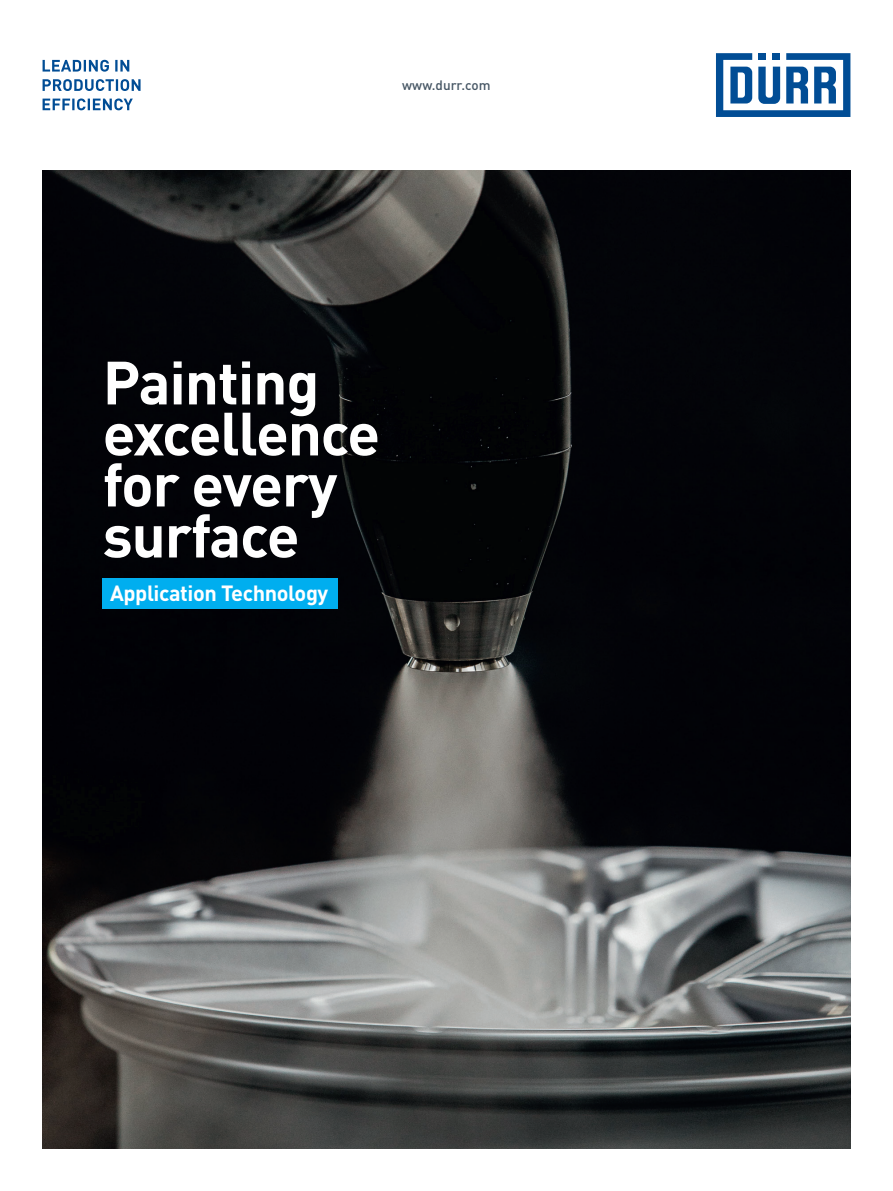
<style>
.page{position:relative;width:893px;height:1191px;background:#fff}
.page>*{position:absolute;margin:0;border:0;box-sizing:border-box;transform-origin:0 0}
.t1{font:700 60px/51px "DIN Pro";letter-spacing:-.02em;color:#fff}
.t2{font:700 21.75px "DIN Pro";letter-spacing:-.02em;color:#fff}
.t3{font:500 13.5px "DIN Pro";color:#465664}
</style>
<div class="page">
<img style="left:43px;top:170px;width:807px;height:978px">
<div style="left:102px;top:578px;width:235px;height:30px;background:#00aeef"></div>
<svg style="left:716px;top:53px;width:134px;height:64px"></svg>
<svg style="left:43px;top:98px;width:90px;height:12px"></svg>
<svg style="left:43px;top:79px;width:98px;height:12px"></svg>
<svg style="left:43px;top:60px;width:86px;height:12px"></svg>
<p class="t3" style="left:402px;top:74px;width:90px">www.durr.com</p>
<p class="t1" style="left:103px;top:350px;width:279px">Painting excellence for every surface</p>
<p class="t2" style="left:110px;top:575px;width:220px">Application Technology</p>
</div>
